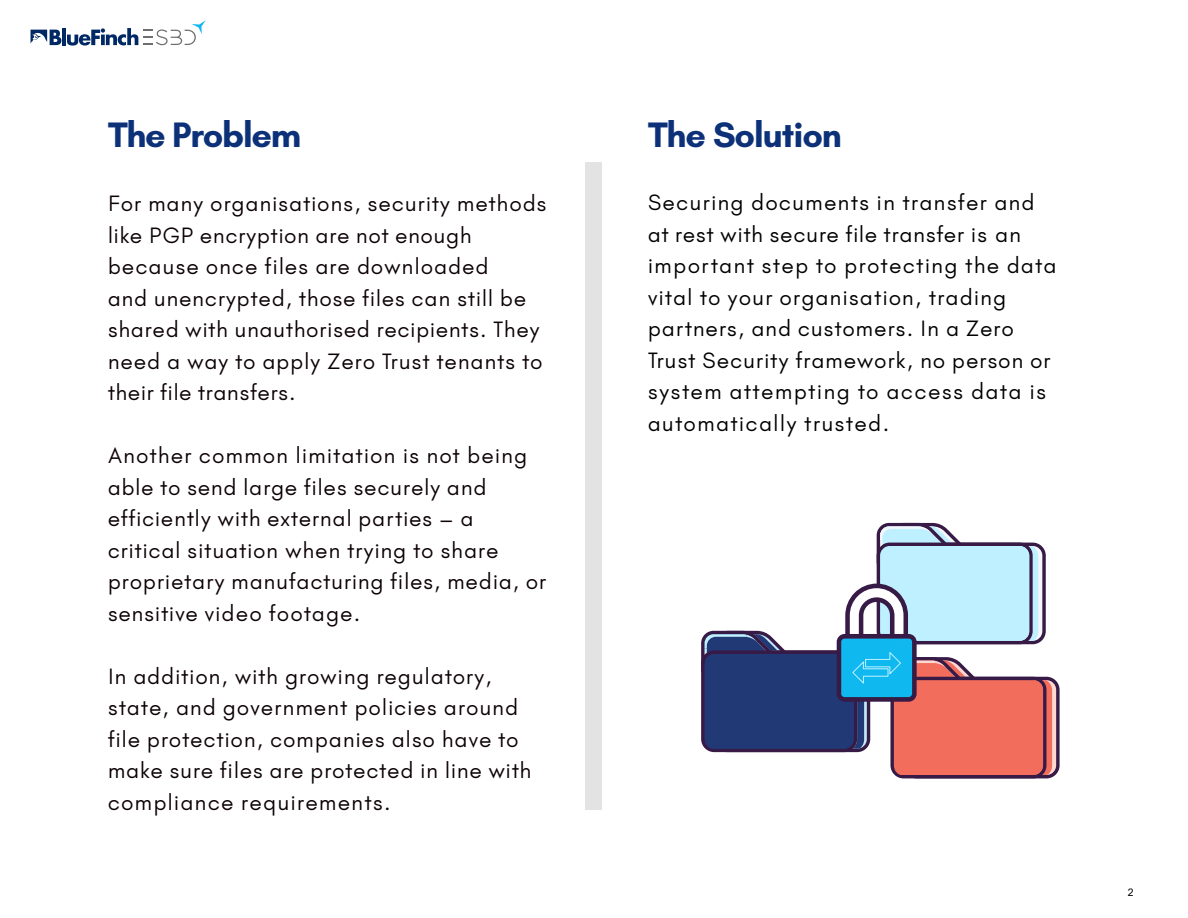
<style>
.page{position:relative;width:1188px;height:918px;background:#fff}
.page>*{position:absolute;margin:0;border:0;box-sizing:border-box;transform-origin:0 0}
.t1{font:700 36px "Glacial Indifference";letter-spacing:-.03em;color:#0c3178}
.t2{font:21px/31.5px "Glacial Indifference";letter-spacing:.06em;color:#0c0104}
.t3{font:21px/31.5px "Glacial Indifference";letter-spacing:.07em;color:#000}
.t4{font:10.5px "Arial";color:#000}
</style>
<div class="page">
<svg style="left:67px;top:20px;width:139px;height:26px"></svg>
<hr style="left:62px;top:28px;width:4px;height:17px;background:#002864">
<svg style="left:31px;top:30px;width:30px;height:15px"></svg>
<div style="left:586px;top:162px;width:16px;height:648px;background:#e3e3e3"></div>
<svg style="left:701px;top:523px;width:359px;height:255px"></svg>
<h1 class="t1" style="left:108px;top:120px;width:195px">The Problem</h1>
<h1 class="t1" style="left:648px;top:120px;width:195px">The Solution</h1>
<p class="t2" style="left:108px;top:188px;width:440px">For many organisations, security methods like PGP encryption are not enough because once files are downloaded<br>and unencrypted, those files can still be shared with unauthorised recipients. They need a way to apply Zero Trust tenants to their file transfers.</p>
<p class="t2" style="left:108px;top:440px;width:440px">Another common limitation is not being able to send large files securely and efficiently with external parties – a critical situation when trying to share proprietary manufacturing files, media, or sensitive video footage.</p>
<p class="t2" style="left:108px;top:660px;width:425px">In addition, with growing regulatory, state, and government policies around file protection, companies also have to make sure files are protected in line with compliance requirements.</p>
<p class="t3" style="left:648px;top:187px;width:410px">Securing documents in transfer and at rest with secure file transfer is an important step to protecting the data vital to your organisation, trading partners, and customers. In a Zero Trust Security framework, no person or system attempting to access data is automatically trusted.</p>
<p class="t4" style="left:1128px;top:889px;width:7px">2</p>
</div>
